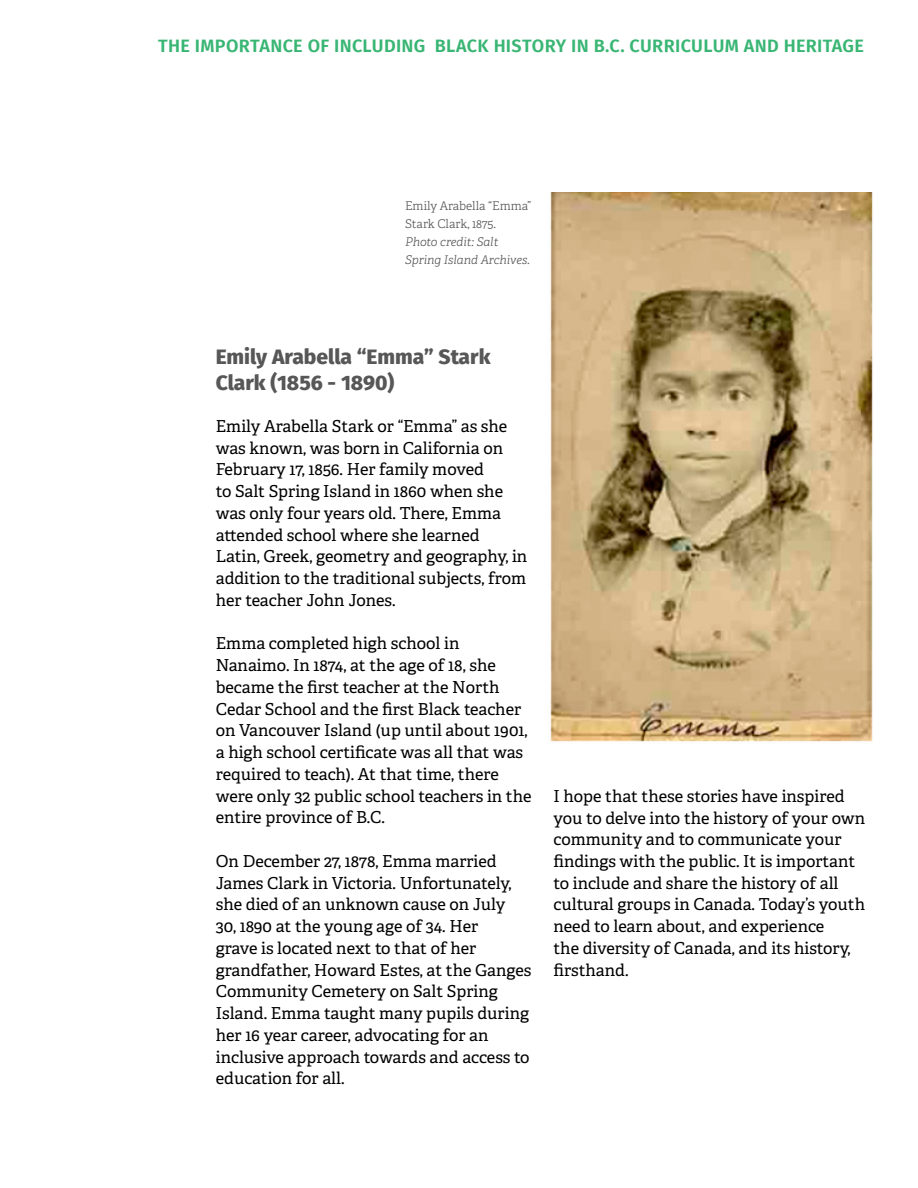
<style>
.page{position:relative;width:918px;height:1188px;background:#fff}
.page>*{position:absolute;margin:0;border:0;box-sizing:border-box;transform-origin:0 0}
.t1{font:800 21px/25.5px "Fira Sans";color:#575757}
.H1_-_All_Caps{font:600 18px "Fira Sans";letter-spacing:.015em;color:#39b674}
.t2{font:16.5px/21.8px "Adelle";color:#000}
.Caption_-_Right{font:italic 300 12px/18px "Adelle";color:#575757}
.Caption_-_Right-2{font:300 12px/18px "Adelle";color:#575757}
</style>
<div class="page">
<img style="left:550px;top:192px;width:323px;height:550px">
<p class="H1_-_All_Caps" style="left:158px;top:31px;width:707px">THE IMPORTANCE OF INCLUDING BLACK HISTORY IN B.C. CURRICULUM AND HERITAGE</p>
<p class="Caption_-_Right-2" style="left:405px;top:197px;width:128px">Emily Arabella “Emma”<br>Stark Clark, 1875.</p>
<p class="Caption_-_Right" style="left:405px;top:233px;width:126px">Photo credit: Salt<br>Spring Island Archives.</p>
<p class="t1" style="left:216px;top:343px;width:276px">Emily Arabella “Emma” Stark<br>Clark (1856 - 1890)</p>
<p class="t2" style="left:216px;top:416px;width:313px">Emily Arabella Stark or “Emma” as she was known, was born in California on February 17, 1856. Her family moved<br>to Salt Spring Island in 1860 when she was only four years old. There, Emma attended school where she learned Latin, Greek, geometry and geography, in addition to the traditional subjects, from her teacher John Jones.</p>
<p class="t2" style="left:216px;top:633px;width:317px">Emma completed high school in Nanaimo. In 1874, at the age of 18, she became the first teacher at the North Cedar School and the first Black teacher on Vancouver Island (up until about 1901, a high school certificate was all that was required to teach). At that time, there were only 32 public school teachers in the entire province of B.C.</p>
<p class="t2" style="left:216px;top:850px;width:317px">On December 27, 1878, Emma married James Clark in Victoria. Unfortunately, she died of an unknown cause on July<br>30, 1890 at the young age of 34. Her<br>grave is located next to that of her grandfather, Howard Estes, at the Ganges Community Cemetery on Salt Spring Island. Emma taught many pupils during her 16 year career, advocating for an inclusive approach towards and access to education for all.</p>
<p class="t2" style="left:554px;top:785px;width:313px">I hope that these stories have inspired you to delve into the history of your own community and to communicate your findings with the public. It is important to include and share the history of all cultural groups in Canada. Today’s youth need to learn about, and experience<br>the diversity of Canada, and its history, firsthand.</p>
</div>
